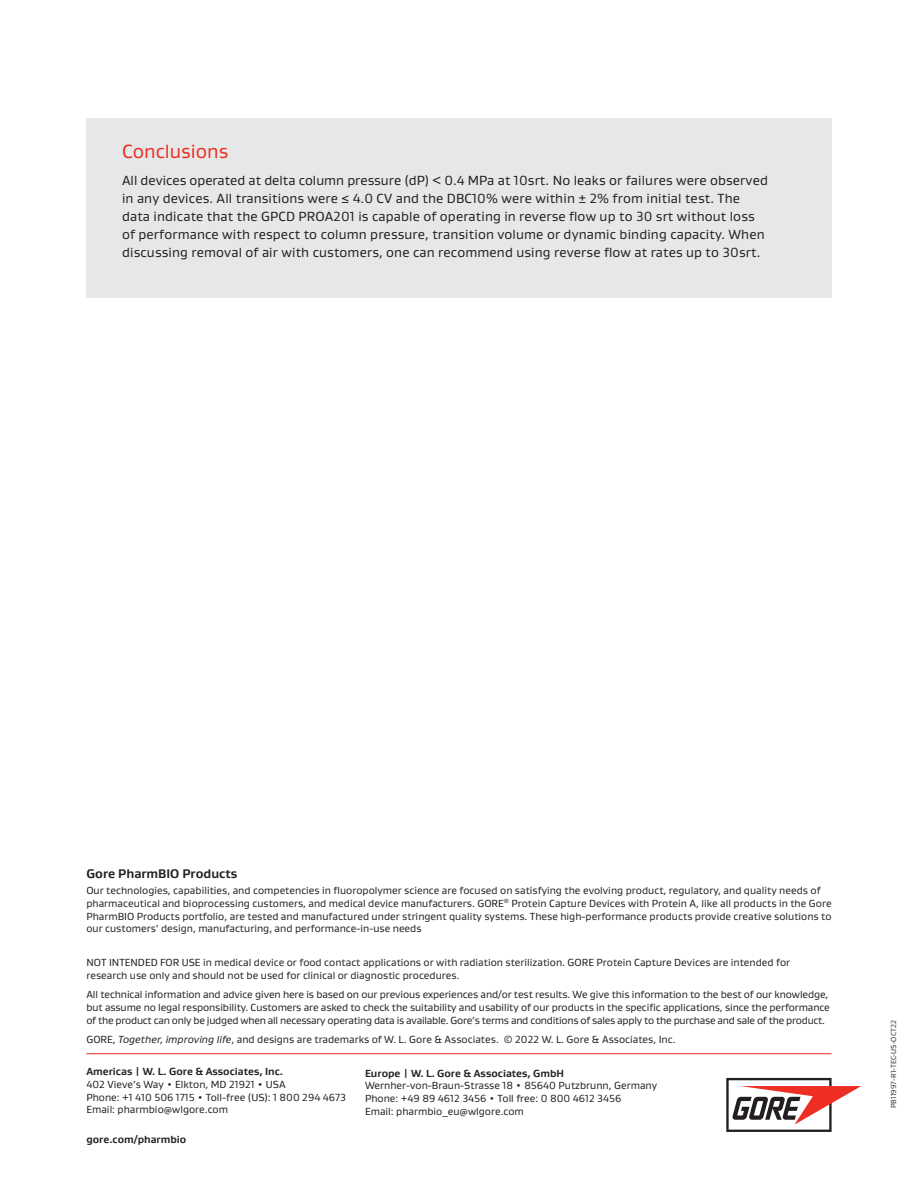
<style>
.page{position:relative;width:918px;height:1188px;background:#fff}
.page>*{position:absolute;margin:0;border:0;box-sizing:border-box;transform-origin:0 0}
.t1{font:19.5px "Gore Gustan";color:#ee2e22}
.t2{font:13.5px/18px "Gore Gustan";letter-spacing:.01em;color:#231f20}
.t3{font:700 12.75px "Gore Gustan";color:#231f20}
.t4{font:10.5px/12.8px "Gore Gustan";color:#231f20}
.t5{font:700 10.5px "Gore Gustan";color:#231f20}
.t6{font:7.5px "Gore Gustan";color:#363536}
.s1{font-style:italic}
</style>
<div class="page">
<div style="left:86px;top:119px;width:746px;height:179px;background:#e6e7e9"></div>
<svg style="left:726px;top:1078px;width:135px;height:54px"></svg>
<hr style="left:86px;top:1053px;width:746px;height:1px;background:#ee2e22">
<h1 class="t1" style="left:122px;top:139px;width:108px">Conclusions</h1>
<p class="t2" style="left:122px;top:171px;width:647px">All devices operated at delta column pressure (dP) &lt; 0.4 MPa at 10srt. No leaks or failures were observed in any devices. All transitions were ≤ 4.0 CV and the DBC10% were within ± 2% from initial test. The data indicate that the GPCD PROA201 is capable of operating in reverse flow up to 30 srt without loss of performance with respect to column pressure, transition volume or dynamic binding capacity. When discussing removal of air with customers, one can recommend using reverse flow at rates up to 30srt.</p>
<p class="t3" style="left:86px;top:865px;width:153px">Gore PharmBIO Products</p>
<p class="t4" style="left:86px;top:884px;width:747px">Our technologies, capabilities, and competencies in fluoropolymer science are focused on satisfying the evolving product, regulatory, and quality needs of pharmaceutical and bioprocessing customers, and medical device manufacturers. GORE<sup>®</sup> Protein Capture Devices with Protein A, like all products in the Gore PharmBIO Products portfolio, are tested and manufactured under stringent quality systems. These high-performance products provide creative solutions to our customers’ design, manufacturing, and performance-in-use needs</p>
<p class="t4" style="left:86px;top:956px;width:705px">NOT INTENDED FOR USE in medical device or food contact applications or with radiation sterilization. GORE Protein Capture Devices are intended for research use only and should not be used for clinical or diagnostic procedures.</p>
<p class="t4" style="left:86px;top:988px;width:745px">All technical information and advice given here is based on our previous experiences and/or test results. We give this information to the best of our knowledge, but assume no legal responsibility. Customers are asked to check the suitability and usability of our products in the specific applications, since the performance of the product can only be judged when all necessary operating data is available. Gore’s terms and conditions of sales apply to the purchase and sale of the product.</p>
<p class="t4" style="left:86px;top:1032px;width:591px">GORE, <span class="s1">Together, improving life</span>, and designs are trademarks of W. L. Gore &amp; Associates. © 2022 W. L. Gore &amp; Associates, Inc.</p>
<p class="t5" style="left:86px;top:1065px;width:198px">Americas | W. L. Gore &amp; Associates, Inc.</p>
<p class="t4" style="left:86px;top:1078px;width:261px">402 Vieve’s Way • Elkton, MD 21921 • USA<br>Phone: +1 410 506 1715 • Toll-free (US): 1 800 294 4673<br>Email: pharmbio@wlgore.com</p>
<p class="t5" style="left:86px;top:1133px;width:101px">gore.com/pharmbio</p>
<p class="t5" style="left:365px;top:1066px;width:201px">Europe | W. L. Gore &amp; Associates, GmbH</p>
<p class="t4" style="left:365px;top:1079px;width:294px">Wernher-von-Braun-Strasse 18 • 85640 Putzbrunn, Germany<br>Phone: +49 89 4612 3456 • Toll free: 0 800 4612 3456<br>Email: pharmbio_eu@wlgore.com</p>
<p class="t6" style="left:889px;top:1108px;width:90px;rotate:-90deg">PB11997-R1-TEC-US-OCT22</p>
</div>
